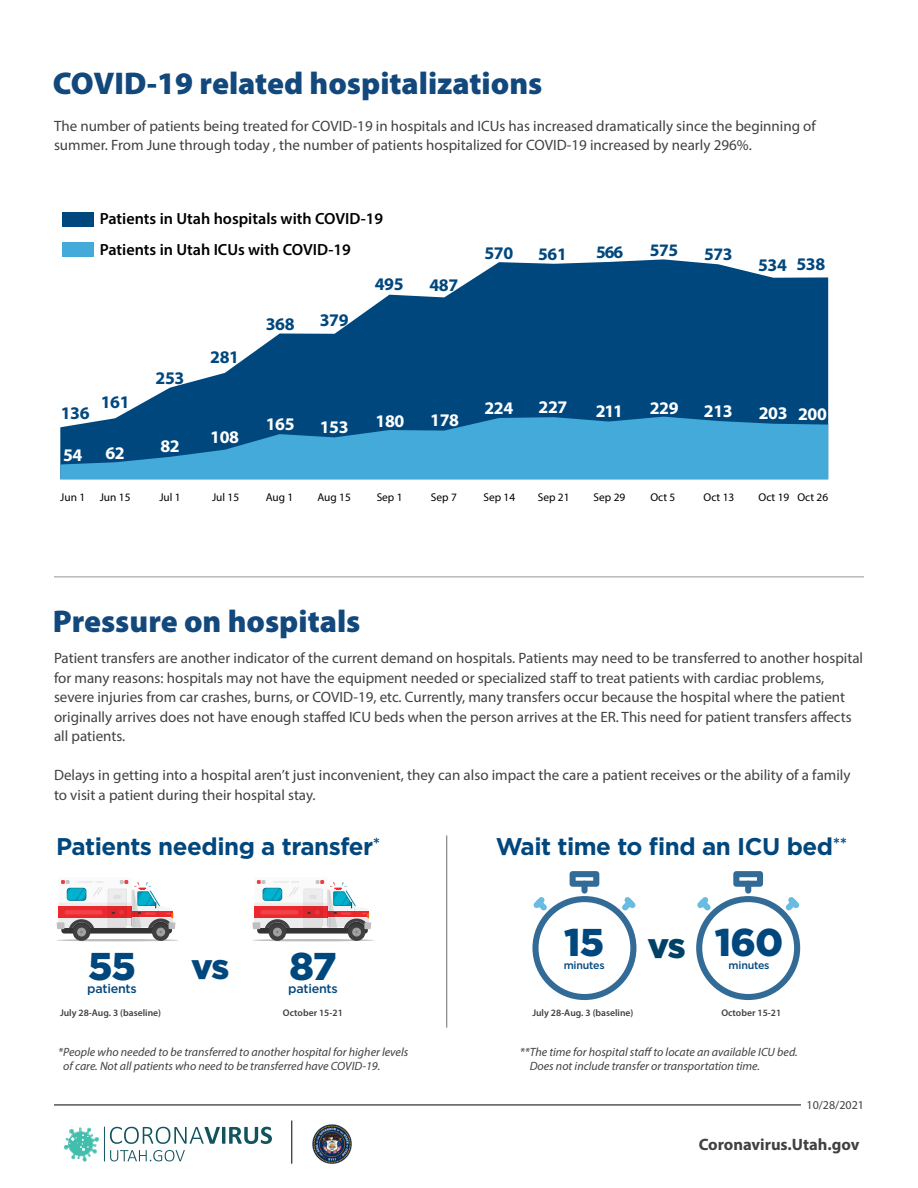
<style>
.page{position:relative;width:918px;height:1188px;background:#fff}
.page>*{position:absolute;margin:0;border:0;box-sizing:border-box;transform-origin:0 0}
.t1{font:900 38.7px "Gotham";letter-spacing:-.02em;color:#00477d}
.t2{font:900 34.8px "Gotham";color:#004166}
.t3{font:900 34.8px "Gotham";color:#00477d}
.t4{font:900 31.5px "Myriad Pro";color:#12487c}
.t5{font:700 24.15px "Gotham";letter-spacing:-.02em;color:#00477d}
.t6{font:700 17.85px "Myriad Pro";letter-spacing:-.02em;color:#fff}
.t7{font:700 17.85px "Myriad Pro";letter-spacing:-.02em;color:#00477d}
.t8{font:700 17.55px "Myriad Pro";letter-spacing:-.02em;color:#00477d}
.t9{font:700 16.5px "Myriad Pro";color:#414042}
.t10{font:600 16.2px/30.8px "Myriad Pro";color:#000}
.t11{font:15px/19.5px "Myriad Pro";color:#414042}
.t12{font:500 12.6px "Gotham";letter-spacing:-.02em;color:#00477d}
.t13{font:italic 12px/14.4px "Myriad Pro";color:#414042}
.t14{font:12px "Myriad Pro";color:#414042}
.t15{font:11.25px "Myriad Pro";color:#000}
.t16{font:500 10.65px "Gotham";letter-spacing:-.02em;color:#00477d}
.t17{font:600 9.6px "Myriad Pro";color:#414042}
</style>
<div class="page">
<svg style="left:64px;top:1127px;width:35px;height:35px"></svg>
<svg style="left:110px;top:1150px;width:75px;height:11px"></svg>
<svg style="left:110px;top:1127px;width:162px;height:17px"></svg>
<hr style="left:104px;top:1127px;width:1px;height:34px;background:#11545e">
<hr style="left:54px;top:1105px;width:810px;height:1px;background:#000">
<hr style="left:292px;top:1121px;width:1px;height:43px;background:#000">
<img style="left:312px;top:1124px;width:40px;height:40px">
<div style="left:802px;top:1095px;width:62px;height:18px;background:#fff"></div>
<svg style="left:117px;top:259px;width:711px;height:158px;fill:#00477d"></svg>
<svg style="left:60px;top:417px;width:768px;height:62px;background:#3391c2"></svg>
<div style="left:62px;top:212px;width:31px;height:14px;background:#00477d"></div>
<div style="left:62px;top:243px;width:31px;height:14px;background:#43aada"></div>
<hr style="left:54px;top:577px;width:810px;height:1px;background:#939598">
<svg style="left:733px;top:871px;width:30px;height:16px"></svg>
<div style="left:745px;top:881px;width:6px;height:13px;background:#336b97;border-radius:3px"></div>
<svg style="left:696px;top:896px;width:104px;height:104px"></svg>
<svg style="left:570px;top:871px;width:29px;height:16px"></svg>
<div style="left:581px;top:881px;width:7px;height:13px;background:#336b97;border-radius:3px"></div>
<svg style="left:532px;top:896px;width:104px;height:104px"></svg>
<hr style="left:57px;top:939px;width:122px;height:2px;background:#000;border-radius:50%">
<div style="left:73px;top:923px;width:17px;height:18px;background:#404040;border-radius:50%"></div>
<svg style="left:152px;top:923px;width:18px;height:18px"></svg>
<div style="left:169px;top:922px;width:6px;height:7px;background:#bfbfbf"></div>
<div style="left:57px;top:922px;width:7px;height:7px;background:#bfbfbf"></div>
<svg style="left:58px;top:880px;width:115px;height:56px"></svg>
<hr style="left:252px;top:939px;width:122px;height:2px;background:#000;border-radius:50%">
<div style="left:269px;top:923px;width:17px;height:18px;background:#404040;border-radius:50%"></div>
<div style="left:348px;top:923px;width:17px;height:18px;background:#404040;border-radius:50%"></div>
<div style="left:364px;top:922px;width:7px;height:7px;background:#bfbfbf"></div>
<div style="left:252px;top:922px;width:8px;height:7px;background:#bfbfbf"></div>
<svg style="left:254px;top:880px;width:115px;height:56px"></svg>
<hr style="left:446px;top:835px;width:1px;height:193px;background:#6d6e71">
<h3 class="t4" style="left:53px;top:62px;width:491px">COVID-19 related hospitalizations</h3>
<p class="t11" style="left:54px;top:116px;width:763px">The number of patients being treated for COVID-19 in hospitals and ICUs has increased dramatically since the beginning of summer. From June through today , the number of patients hospitalized for COVID-19 increased by nearly 296%.</p>
<p class="t10" style="left:100px;top:203px;width:285px">Patients in Utah hospitals with COVID-19<br>Patients in Utah ICUs with COVID-19</p>
<p class="t7" style="left:61px;top:401px;width:30px">136</p>
<p class="t7" style="left:101px;top:391px;width:30px">161</p>
<p class="t6" style="left:63px;top:443px;width:21px">54</p>
<p class="t6" style="left:105px;top:441px;width:21px">62</p>
<p class="t7" style="left:156px;top:366px;width:30px">253</p>
<p class="t6" style="left:160px;top:434px;width:21px">82</p>
<p class="t7" style="left:210px;top:346px;width:30px">281</p>
<p class="t6" style="left:210px;top:425px;width:30px">108</p>
<p class="t7" style="left:266px;top:312px;width:30px">368</p>
<p class="t7" style="left:320px;top:308px;width:30px">379</p>
<p class="t7" style="left:375px;top:273px;width:30px">495</p>
<p class="t7" style="left:429px;top:273px;width:30px">487</p>
<p class="t6" style="left:266px;top:412px;width:30px">165</p>
<p class="t6" style="left:320px;top:416px;width:30px">153</p>
<p class="t6" style="left:376px;top:410px;width:30px">180</p>
<p class="t6" style="left:430px;top:408px;width:30px">178</p>
<p class="t7" style="left:484px;top:241px;width:30px">570</p>
<p class="t8" style="left:538px;top:243px;width:30px">561</p>
<p class="t8" style="left:596px;top:240px;width:29px">566</p>
<p class="t8" style="left:650px;top:238px;width:30px">575</p>
<p class="t8" style="left:704px;top:242px;width:30px">573</p>
<p class="t7" style="left:758px;top:253px;width:69px">534 538</p>
<p class="t6" style="left:484px;top:396px;width:30px">224</p>
<p class="t6" style="left:539px;top:395px;width:30px">227</p>
<p class="t6" style="left:596px;top:400px;width:29px">211</p>
<p class="t6" style="left:650px;top:396px;width:30px">229</p>
<p class="t6" style="left:704px;top:399px;width:30px">213</p>
<p class="t6" style="left:759px;top:402px;width:70px">203 200</p>
<p class="t15" style="left:60px;top:490px;width:26px">Jun 1</p>
<p class="t15" style="left:100px;top:490px;width:32px">Jun 15</p>
<p class="t15" style="left:159px;top:490px;width:23px">Jul 1</p>
<p class="t15" style="left:212px;top:490px;width:29px">Jul 15</p>
<p class="t15" style="left:266px;top:490px;width:29px">Aug 1</p>
<p class="t15" style="left:318px;top:490px;width:35px">Aug 15</p>
<p class="t15" style="left:377px;top:490px;width:27px">Sep 1</p>
<p class="t15" style="left:431px;top:490px;width:27px">Sep 7</p>
<p class="t15" style="left:483px;top:490px;width:33px">Sep 14</p>
<p class="t15" style="left:538px;top:490px;width:33px">Sep 21</p>
<p class="t15" style="left:594px;top:490px;width:33px">Sep 29</p>
<p class="t15" style="left:650px;top:490px;width:27px">Oct 5</p>
<p class="t15" style="left:704px;top:490px;width:32px">Oct 13</p>
<p class="t15" style="left:759px;top:490px;width:71px">Oct 19 Oct 26</p>
<h3 class="t4" style="left:53px;top:600px;width:309px">Pressure on hospitals</h3>
<p class="t11" style="left:54px;top:648px;width:811px">Patient transfers are another indicator of the current demand on hospitals. Patients may need to be transferred to another hospital for many reasons: hospitals may not have the equipment needed or specialized staff to treat patients with cardiac problems, severe injuries from car crashes, burns, or COVID-19, etc. Currently, many transfers occur because the hospital where the patient originally arrives does not have enough staffed ICU beds when the person arrives at the ER. This need for patient transfers affects all patients.</p>
<p class="t11" style="left:54px;top:765px;width:798px">Delays in getting into a hospital aren’t just inconvenient, they can also impact the care a patient receives or the ability of a family to visit a patient during their hospital stay.</p>
<h3 class="t5" style="left:56px;top:831px;width:326px">Patients needing a transfer<sup>*</sup></h3>
<h3 class="t5" style="left:496px;top:831px;width:353px">Wait time to find an ICU bed<sup>**</sup></h3>
<h1 class="t1" style="left:88px;top:940px;width:49px">55</h1>
<p class="t12" style="left:87px;top:980px;width:51px">patients</p>
<h2 class="t3" style="left:191px;top:943px;width:40px">vs</h2>
<h1 class="t1" style="left:290px;top:940px;width:48px">87</h1>
<p class="t12" style="left:288px;top:980px;width:51px">patients</p>
<p class="t17" style="left:60px;top:1007px;width:103px">July 28-Aug. 3 (baseline)</p>
<p class="t17" style="left:283px;top:1007px;width:61px">October 15-21</p>
<p class="t13" style="left:63px;top:1044px;width:347px;text-indent:-5px">*People who needed to be transferred to another hospital for higher levels of care. Not all patients who need to be transferred have COVID-19.</p>
<h1 class="t1" style="left:564px;top:916px;width:41px">15</h1>
<p class="t16" style="left:564px;top:958px;width:42px">minutes</p>
<h2 class="t2" style="left:648px;top:922px;width:40px">vs</h2>
<h1 class="t1" style="left:715px;top:916px;width:70px">160</h1>
<p class="t16" style="left:729px;top:958px;width:42px">minutes</p>
<p class="t17" style="left:532px;top:1007px;width:103px">July 28-Aug. 3 (baseline)</p>
<p class="t17" style="left:721px;top:1007px;width:61px">October 15-21</p>
<p class="t13" style="left:530px;top:1044px;width:270px;text-indent:-10px">**The time for hospital staff to locate an available ICU bed.<br>Does not include transfer or transportation time.</p>
<p class="t14" style="left:807px;top:1097px;width:59px">10/28/2021</p>
<p class="t9" style="left:699px;top:1134px;width:163px">Coronavirus.Utah.gov</p>
</div>
